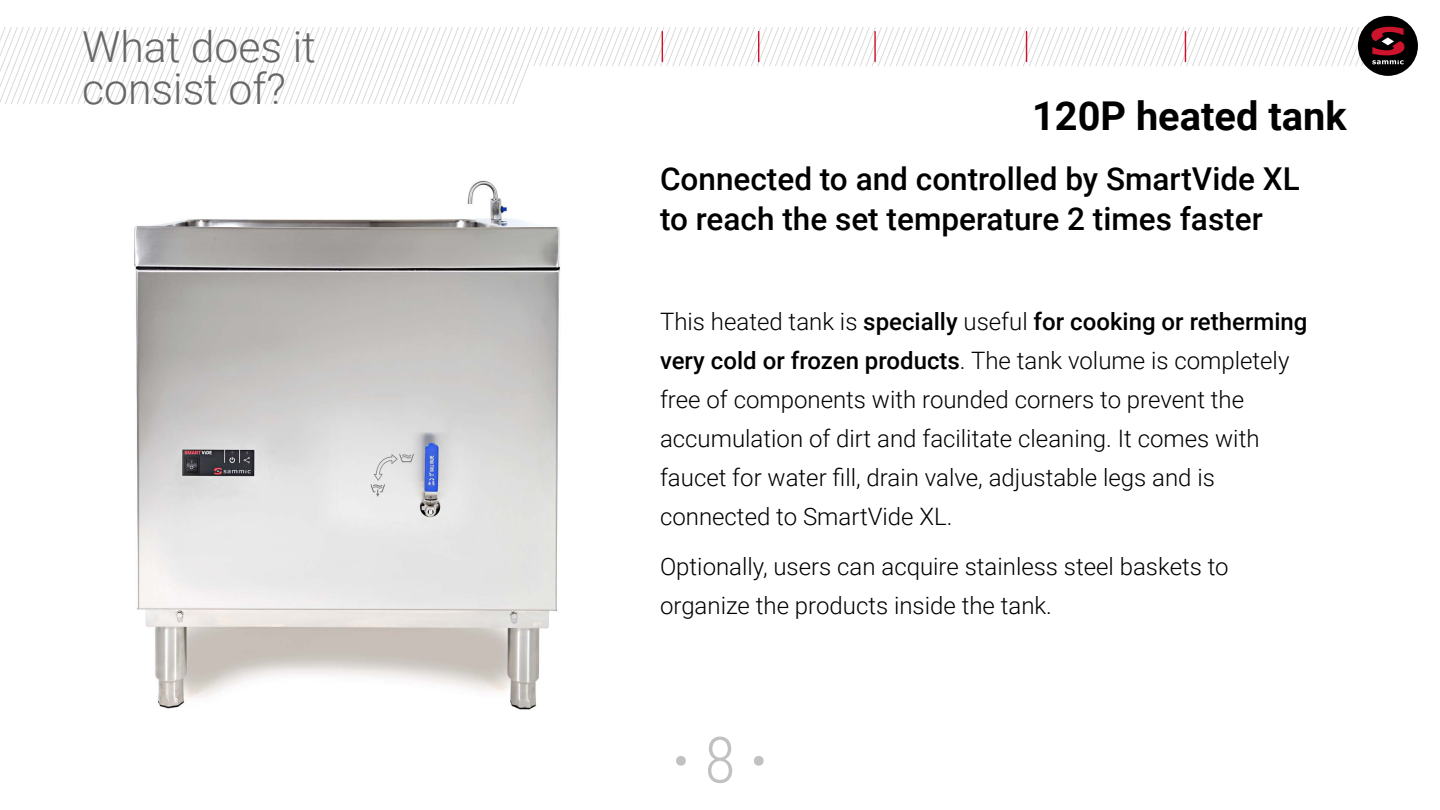
<style>
.page{position:relative;width:1440px;height:810px;background:#fff}
.page>*{position:absolute;margin:0;border:0;box-sizing:border-box;transform-origin:0 0}
.t1{font:700 63.75px "Roboto Condensed";color:#c1c1c1}
.t2{font:300 42.75px/42.8px "Roboto";color:#666}
.t3{font:700 39.75px "Roboto";color:#000}
.t4{font:500 31.5px/39.8px "Roboto";color:#000}
.t5{font:300 24px/39px "Roboto";color:#000}
.s1{font-weight:500}
.s2{font-weight:300}
</style>
<div class="page">
<div style="left:1358px;top:16px;width:60px;height:60px;background:#000;border-radius:50%"></div>
<svg style="left:0;top:26px;width:1404px;height:78px"></svg>
<hr style="left:1026px;top:32px;width:1px;height:30px;background:#ce132d">
<hr style="left:1185px;top:32px;width:1px;height:30px;background:#ce132d">
<hr style="left:662px;top:32px;width:1px;height:30px;background:#ce132d">
<hr style="left:758px;top:32px;width:1px;height:30px;background:#ce132d">
<hr style="left:874px;top:32px;width:2px;height:30px;background:#ce132d">
<img style="left:134px;top:180px;width:427px;height:530px">
<h2 class="t2" style="left:82px;top:23px;width:235px">What does it consist of?</h2>
<h3 class="t3" style="left:1032px;top:88px;width:316px">120P heated tank</h3>
<h3 class="t4" style="left:660px;top:158px;width:641px">Connected to and controlled by SmartVide XL to reach the set temperature 2 times faster</h3>
<p class="t5" style="left:660px;top:301px;width:649px">This heated tank is <span class="s1">specially</span> useful <span class="s1">for cooking or retherming very cold or frozen products</span>. The tank volume is completely free of components with rounded corners to prevent the accumulation of dirt and facilitate cleaning. It comes with faucet for water fill, drain valve, adjustable legs and is connected to SmartVide XL.</p>
<p class="t5" style="left:660px;top:546px;width:570px">Optionally, users can acquire stainless steel baskets to organize the products inside the tank.</p>
<h1 class="t1" style="left:672px;top:715px;width:97px">· <span class="s2">8</span> ·</h1>
</div>
